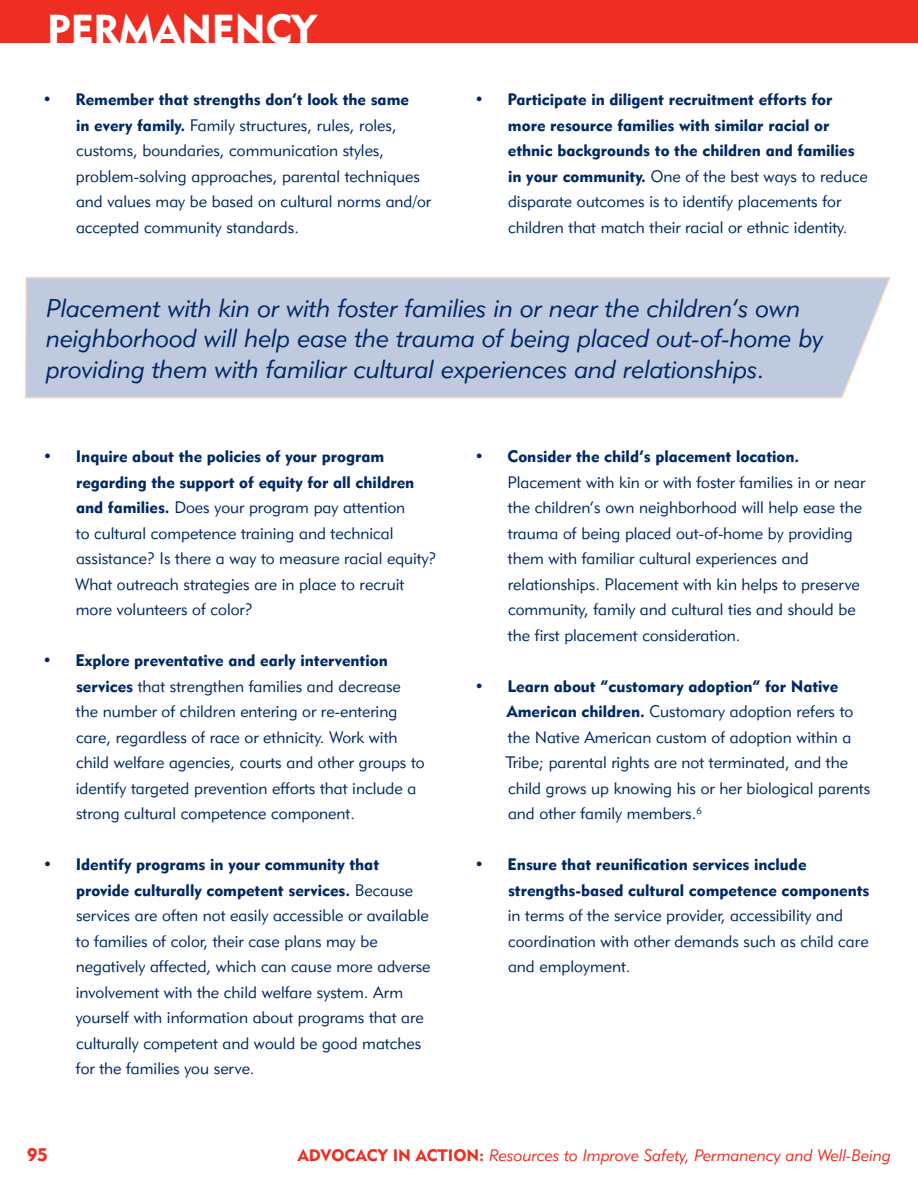
<style>
.page{position:relative;width:918px;height:1188px;background:#fff}
.page>*{position:absolute;margin:0;border:0;box-sizing:border-box;transform-origin:0 0}
.t1{font:39.9px "Geometric 415 BT Black A";color:#fff}
.Flag{font:25.5px/30.6px "Geometric 415 BT Lite Italic A";color:#002964}
.t2{font:18px "Geometric 415 BT Black A";color:#ee2e22}
.t3{font:16.5px/25.5px "Geometric 415 BT Lite A";color:#002964}
.t4{font:16.5px/25.5px "Geometric 415 BT Black A";color:#002964}
.t5{font:16.5px "Geometric 415 BT Lite Italic A";color:#ee2e22}
.s1{font-family:"Geometric 415 BT Black A"}
.s2{font-family:"Geometric 415 BT Lite A"}
</style>
<div class="page">
<svg style="left:24px;top:276px;width:867px;height:123px;background:#c4ccdf"></svg>
<div style="left:0;top:0;width:918px;height:43px;background:#ee2e22"></div>
<h1 class="t1" style="left:47px;top:4px;width:271px">PERMANENCY</h1>
<p class="t3" style="left:76px;top:86px;width:357px;text-indent:-33px">• <span class="s1">Remember that strengths don’t look the same<br>in every family.</span> Family structures, rules, roles, customs, boundaries, communication styles, problem-solving approaches, parental techniques and values may be based on cultural norms and/or accepted community standards.</p>
<p class="t4" style="left:508px;top:86px;width:361px;text-indent:-33px"><span class="s2">•</span> Participate in diligent recruitment efforts for more resource families with similar racial or ethnic backgrounds to the children and families in your community. <span class="s2">One of the best ways to reduce disparate outcomes is to identify placements for children that match their racial or ethnic identity.</span></p>
<p class="Flag" style="left:46px;top:292px;width:779px">Placement with kin or with foster families in or near the children’s own neighborhood will help ease the trauma of being placed out-of-home by providing them with familiar cultural experiences and relationships.</p>
<p class="t3" style="left:75px;top:443px;width:363px;text-indent:-32px">• <span class="s1">Inquire about the policies of your program regarding the support of equity for all children and families.</span> Does your program pay attention<br>to cultural competence training and technical assistance? Is there a way to measure racial equity?<br>What outreach strategies are in place to recruit more volunteers of color?</p>
<p class="t3" style="left:76px;top:647px;width:350px;text-indent:-33px">• <span class="s1">Explore preventative and early intervention services</span> that strengthen families and decrease the number of children entering or re-entering care, regardless of race or ethnicity. Work with child welfare agencies, courts and other groups to identify targeted prevention efforts that include a strong cultural competence component.</p>
<p class="t3" style="left:76px;top:851px;width:356px;text-indent:-33px">• <span class="s1">Identify programs in your community that provide culturally competent services.</span> Because services are often not easily accessible or available to families of color, their case plans may be negatively affected, which can cause more adverse involvement with the child welfare system. Arm yourself with information about programs that are culturally competent and would be good matches for the families you serve.</p>
<p class="t3" style="left:507px;top:443px;width:359px;text-indent:-33px">• <span class="s1">Consider the child’s placement location.<br></span>Placement with kin or with foster families in or near the children’s own neighborhood will help ease the trauma of being placed out-of-home by providing them with familiar cultural experiences and relationships. Placement with kin helps to preserve community, family and cultural ties and should be the first placement consideration.</p>
<p class="t3" style="left:506px;top:673px;width:366px;text-indent:-31px">• <span class="s1">Learn about “customary adoption” for Native American children.</span> Customary adoption refers to the Native American custom of adoption within a Tribe; parental rights are not terminated, and the child grows up knowing his or her biological parents and other family members.<sup>6</sup></p>
<p class="t3" style="left:508px;top:851px;width:363px;text-indent:-33px">• <span class="s1">Ensure that reunification services include strengths-based cultural competence components </span>in terms of the service provider, accessibility and coordination with other demands such as child care and employment.</p>
<p class="t2" style="left:27px;top:1144px;width:22px">95</p>
<p class="t5" style="left:298px;top:1145px;width:595px"><span class="s1">ADVOCACY IN ACTION:</span> Resources to Improve Safety, Permanency and Well-Being</p>
</div>
